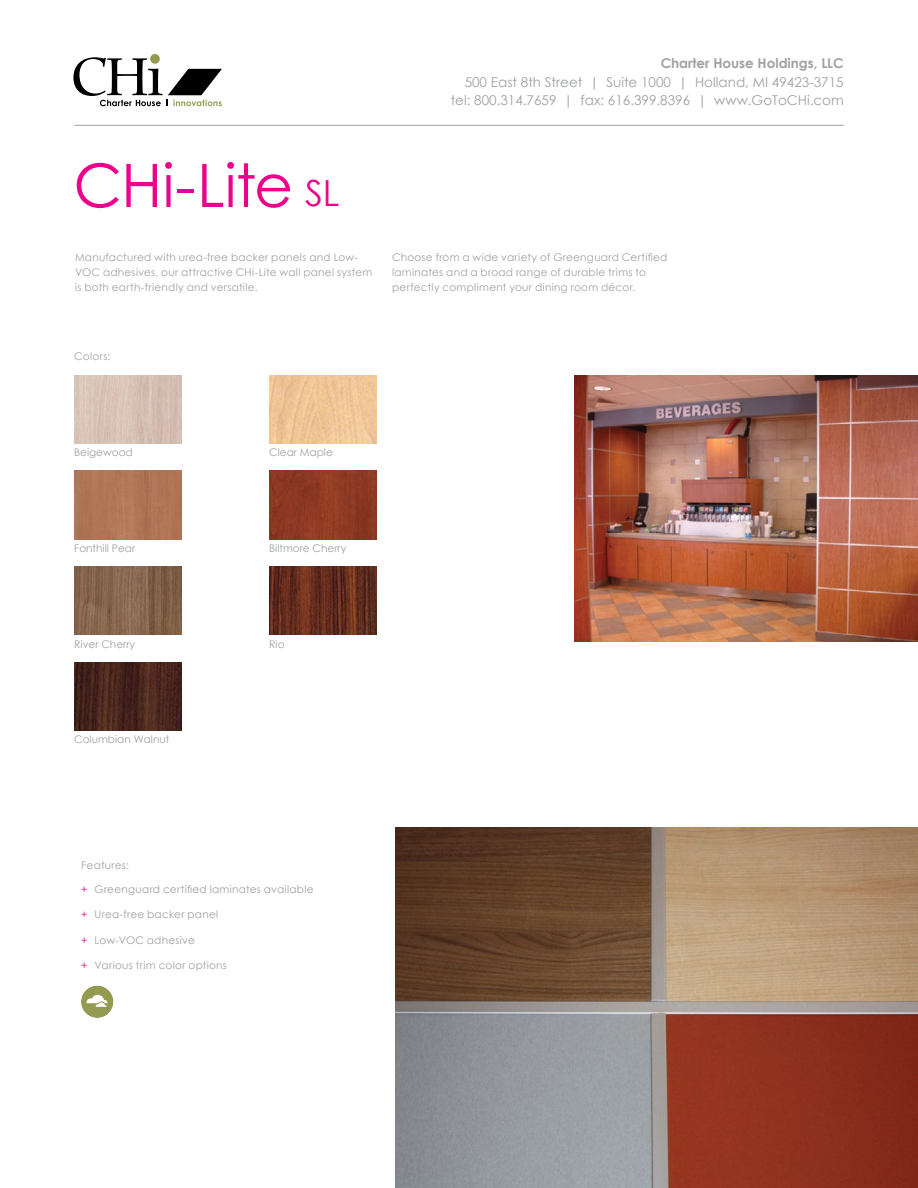
<style>
.page{position:relative;width:918px;height:1188px;background:#fff}
.page>*{position:absolute;margin:0;border:0;box-sizing:border-box;transform-origin:0 0}
.t1{font:60px "Century Gothic";letter-spacing:-.015em;color:#ec008c}
.t2{font:36px "Century Gothic";color:#ec008c}
.t3{font:13.5px/18.3px "Century Gothic";color:#9fa1a4;text-align:right}
.Bullet{font:10.5px/15px "Century Gothic";letter-spacing:.025em;color:#9fa1a4}
.Bullet-2{font:10.5px "Century Gothic";color:#9fa1a4}
.Paragraph_Style_1{font:10.5px "Century Gothic";color:#9fa1a4}
.s1{font-weight:700}
.s2{color:#ec008c}
</style>
<div class="page">
<div style="left:150px;top:54px;width:10px;height:10px;background:#949b50;border-radius:50%"></div>
<svg style="left:73px;top:57px;width:149px;height:49px"></svg>
<hr style="left:74px;top:125px;width:770px;height:1px;background:#9fa1a4">
<div style="left:81px;top:986px;width:32px;height:32px;background:#949b50;border-radius:50%"></div>
<svg style="left:87px;top:994px;width:20px;height:13px"></svg>
<img style="left:395px;top:827px;width:523px;height:361px">
<img style="left:575px;top:375px;width:343px;height:266px">
<img style="left:74px;top:375px;width:108px;height:68px">
<img style="left:269px;top:375px;width:108px;height:68px">
<div style="left:74px;top:471px;width:108px;height:68px;background:#af7656"></div>
<img style="left:269px;top:471px;width:108px;height:68px">
<img style="left:74px;top:567px;width:108px;height:68px">
<img style="left:269px;top:567px;width:108px;height:68px">
<img style="left:74px;top:663px;width:108px;height:68px">
<p class="t1" style="left:74px;top:143px;width:221px">CHi-Lite</p>
<p class="t2" style="left:305px;top:168px;width:36px">SL</p>
<p class="t3" style="left:451px;top:54px;width:395px"><span class="s1">Charter House Holdings, LLC<br></span>500 East 8th Street | Suite 1000 | Holland, MI 49423-3715 tel: 800.314.7659 | fax: 616.399.8396 | www.GoToCHi.com</p>
<p class="Bullet" style="left:75px;top:249px;width:299px">Manufactured with urea-free backer panels and Low-<br>VOC adhesives, our attractive CHi-Lite wall panel system is both earth-friendly and versatile.</p>
<p class="Bullet" style="left:392px;top:249px;width:277px">Choose from a wide variety of Greenguard Certified laminates and a broad range of durable trims to perfectly compliment your dining room décor.</p>
<p class="Paragraph_Style_1" style="left:74px;top:349px;width:38px">Colors:</p>
<p class="Paragraph_Style_1" style="left:74px;top:445px;width:60px">Beigewood</p>
<p class="Paragraph_Style_1" style="left:269px;top:445px;width:65px">Clear Maple</p>
<p class="Bullet-2" style="left:74px;top:541px;width:62px">Fonthill Pear</p>
<p class="Bullet-2" style="left:269px;top:541px;width:79px">Biltmore Cherry</p>
<p class="Bullet-2" style="left:74px;top:636px;width:62px">River Cherry</p>
<p class="Bullet" style="left:269px;top:636px;width:17px">Rio</p>
<p class="Bullet-2" style="left:74px;top:732px;width:97px">Columbian Walnut</p>
<p class="Bullet" style="left:81px;top:857px;width:49px">Features:</p>
<p class="Bullet" style="left:81px;top:881px;width:234px"><span class="s2">+</span> Greenguard certified laminates available</p>
<p class="Bullet" style="left:81px;top:907px;width:139px"><span class="s2">+</span> Urea-free backer panel</p>
<p class="Bullet" style="left:81px;top:932px;width:115px"><span class="s2">+</span> Low-VOC adhesive</p>
<p class="Bullet" style="left:81px;top:958px;width:148px"><span class="s2">+</span> Various trim color options</p>
</div>
